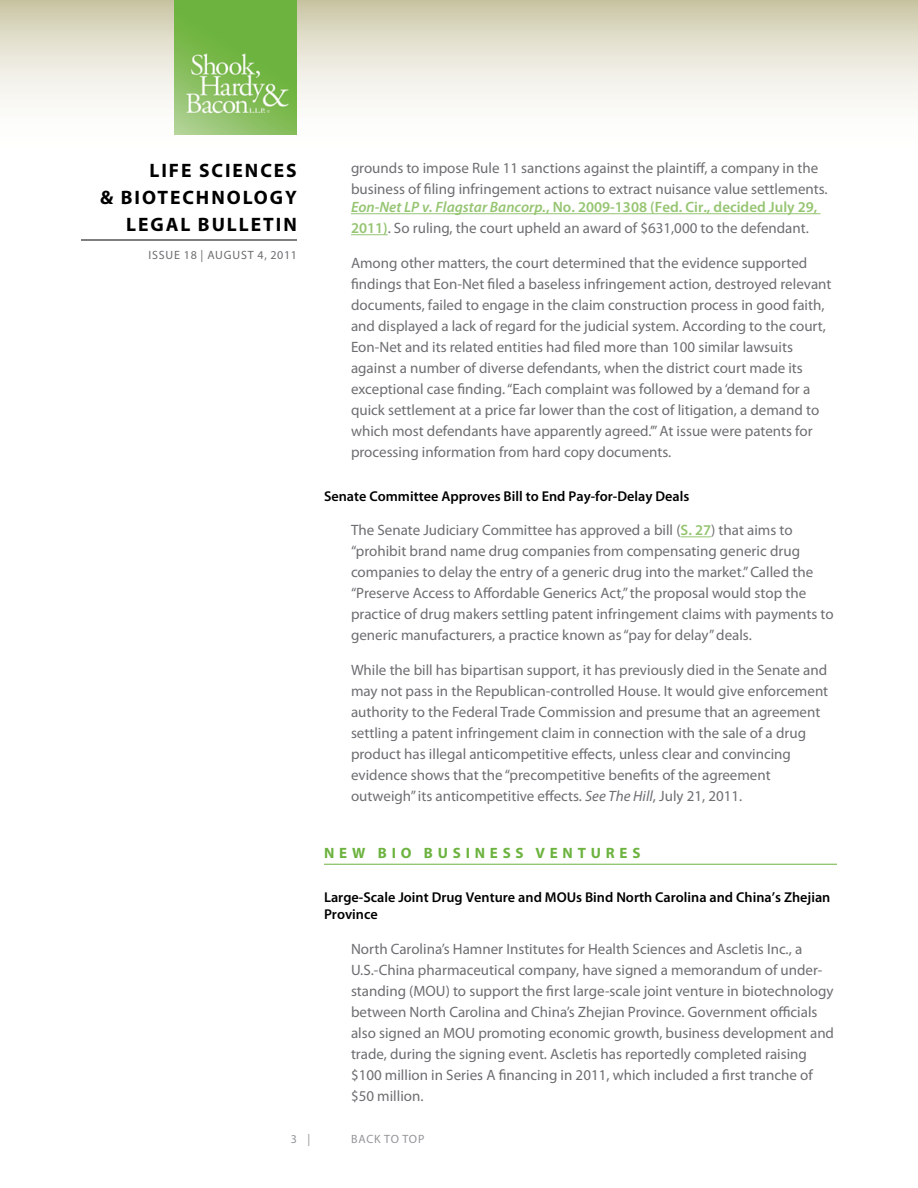
<style>
.page{position:relative;width:918px;height:1188px;background:#fff}
.page>*{position:absolute;margin:0;border:0;box-sizing:border-box;transform-origin:0 0}
.t1{font:700 19.5px "Myriad Pro";letter-spacing:.1em;color:#000}
.t2{font:15px/21px "Myriad Pro";color:#6d6e71}
.t3{font:700 15px "Myriad Pro";letter-spacing:.32em;color:#6cb33f}
.t4{font:600 14.25px/17.1px "Myriad Pro";color:#000}
.t5{font:12px "Myriad Pro";letter-spacing:.06em;color:#6d6e71}
.t6{font:12px "Myriad Pro";color:#939598}
.s1{font-weight:600;font-style:italic;color:#96c572}
.s2{font-weight:600;color:#96c572}
.s3{font-style:italic}
</style>
<div class="page">
<svg style="left:0;top:0;width:918px;height:135px"></svg>
<hr style="left:81px;top:240px;width:216px;height:1px;background:#000">
<img style="left:175px;top:0;width:122px;height:135px">
<hr style="left:351px;top:213px;width:470px;height:1px;background:#96c572">
<hr style="left:351px;top:234px;width:37px;height:1px;background:#96c572">
<hr style="left:681px;top:536px;width:30px;height:1px;background:#96c572">
<hr style="left:324px;top:864px;width:513px;height:1px;background:#6cb33f">
<h1 class="t1" style="left:150px;top:157px;width:149px">LIFE SCIENCES</h1>
<h1 class="t1" style="left:100px;top:184px;width:198px">&amp; BIOTECHNOLOGY</h1>
<h1 class="t1" style="left:126px;top:211px;width:13px">LEG</h1>
<h1 class="t1" style="left:166px;top:211px;width:73px">AL BULLE</h1>
<h1 class="t1" style="left:263px;top:211px;width:23px">TIN</h1>
<p class="t5" style="left:148px;top:248px;width:150px">Issue 18 | AUGUST 4, 2011</p>
<p class="t2" style="left:351px;top:157px;width:478px">grounds to impose Rule 11 sanctions against the plaintiff, a company in the business of filing infringement actions to extract nuisance value settlements.</p>
<p class="t2" style="left:351px;top:196px;width:468px"><span class="s1">Eon-Net LP v. Flagstar Bancorp.</span><span class="s2">, No. 2009-1308 (Fed. Cir., decided July 29,<br>2011)</span>. So ruling, the court upheld an award of $631,000 to the defendant.</p>
<p class="t2" style="left:351px;top:252px;width:482px">Among other matters, the court determined that the evidence supported findings that Eon-Net filed a baseless infringement action, destroyed relevant documents, failed to engage in the claim construction process in good faith, and displayed a lack of regard for the judicial system. According to the court, Eon-Net and its related entities had filed more than 100 similar lawsuits against a number of diverse defendants, when the district court made its exceptional case finding. “Each complaint was followed by a ‘demand for a quick settlement at a price far lower than the cost of litigation, a demand to which most defendants have apparently agreed.’” At issue were patents for processing information from hard copy documents.</p>
<p class="t4" style="left:324px;top:487px;width:367px">Senate Committee Approves Bill to End Pay-for-Delay Deals</p>
<p class="t2" style="left:351px;top:520px;width:484px">The Senate Judiciary Committee has approved a bill (<span class="s2">S. 27</span>) that aims to “prohibit brand name drug companies from compensating generic drug companies to delay the entry of a generic drug into the market.” Called the “Preserve Access to Affordable Generics Act,” the proposal would stop the practice of drug makers settling patent infringement claims with payments to generic manufacturers, a practice known as “pay for delay” deals.</p>
<p class="t2" style="left:351px;top:659px;width:479px">While the bill has bipartisan support, it has previously died in the Senate and may not pass in the Republican-controlled House. It would give enforcement authority to the Federal Trade Commission and presume that an agreement settling a patent infringement claim in connection with the sale of a drug product has illegal anticompetitive effects, unless clear and convincing evidence shows that the “precompetitive benefits of the agreement outweigh” its anticompetitive effects. <span class="s3">See The Hill</span>, July 21, 2011.</p>
<p class="t3" style="left:324px;top:843px;width:318px">N EW BIO BU SINESS VENTU RES</p>
<p class="t4" style="left:324px;top:888px;width:508px">Large-Scale Joint Drug Venture and MOUs Bind North Carolina and China’s Zhejian<br>Province</p>
<p class="t2" style="left:351px;top:938px;width:485px">North Carolina’s Hamner Institutes for Health Sciences and Ascletis Inc., a U.S.-China pharmaceutical company, have signed a memorandum of under&shy;standing (MOU) to support the first large-scale joint venture in biotechnology between North Carolina and China’s Zhejian Province. Government officials also signed an MOU promoting economic growth, business development and trade, during the signing event. Ascletis has reportedly completed raising $100 million in Series A financing in 2011, which included a first tranche of $50 million.</p>
<p class="t6" style="left:291px;top:1132px;width:21px">3 |</p>
<p class="t6" style="left:351px;top:1132px;width:9px">back</p>
<p class="t6" style="left:384px;top:1132px;width:27px">to top</p>
</div>
